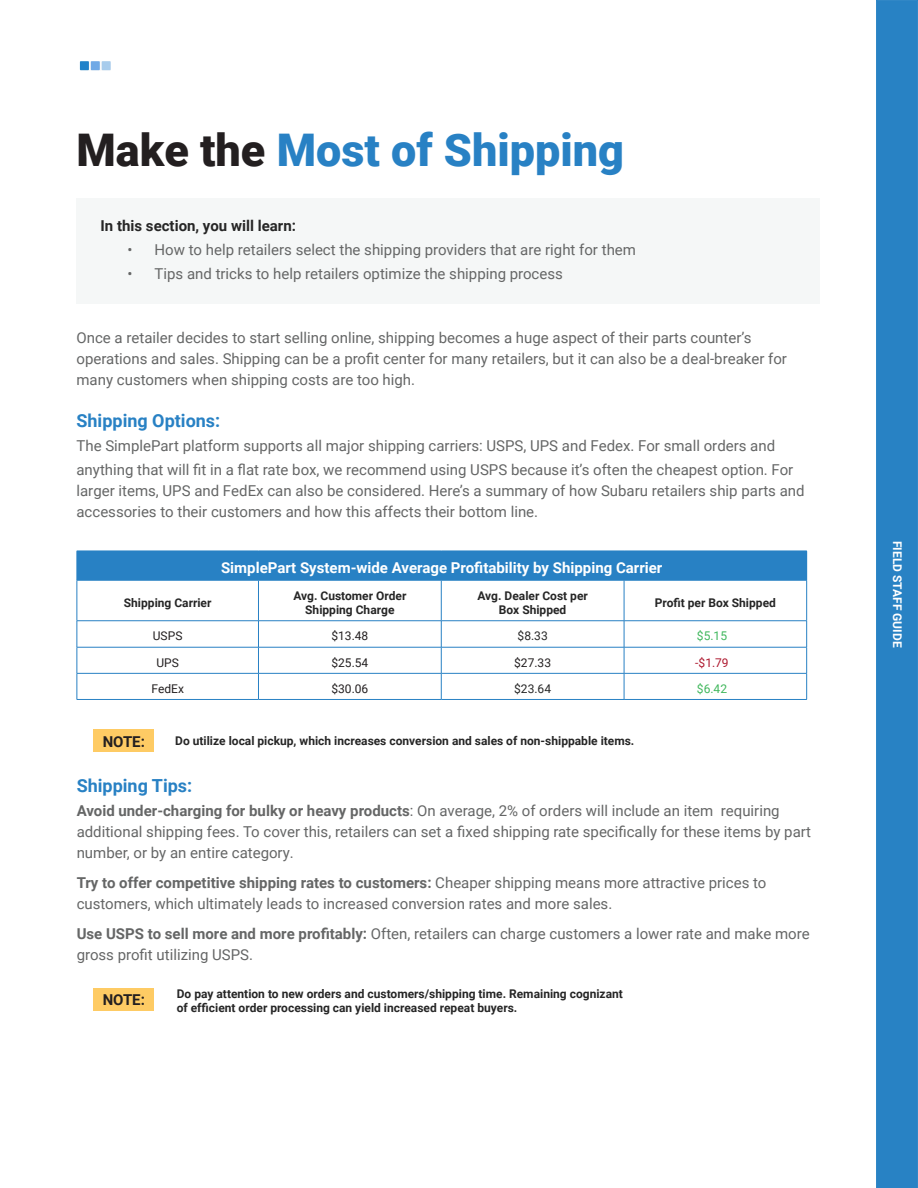
<style>
.page{position:relative;width:918px;height:1188px;background:#fff}
.page>*{position:absolute;margin:0;border:0;box-sizing:border-box;transform-origin:0 0}
.t1{font:900 45px "Roboto";color:#2881c4}
.t2{font:700 18px "Roboto";color:#2881c4}
.t3{font:15px/21px "Roboto";color:#656666}
.t4{font:700 15px "Roboto";color:#fff}
.t5{font:700 15px "Roboto";color:#262626}
.t6{font:700 15px "Roboto";color:#231f20}
.t7{font:700 12px/14.4px "Roboto";color:#262626}
.t8{font:12px "Roboto";color:#231f20}
.t9{font:700 12px "Roboto";color:#fff}
.t10{font:12px "Roboto";color:#262626}
.t11{font:12px "Roboto";color:#ad182e}
.t12{font:12px "Roboto";color:#3fb75d}
.t13{font:12px "Roboto";color:#40b75c}
.s1{color:#231f20}
.s2{font-weight:700}
</style>
<div class="page">
<svg style="left:876px;top:0;width:42px;height:1188px;background:#2982c4"></svg>
<svg style="left:80px;top:61px;width:31px;height:9px"></svg>
<div style="left:76px;top:198px;width:744px;height:106px;background:#f5f7f7"></div>
<div style="left:77px;top:551px;width:730px;height:29px;background:#2881c4"></div>
<svg style="left:78px;top:581px;width:728px;height:92px"></svg>
<hr style="left:77px;top:580px;width:181px;height:1px;background:#2881c4">
<hr style="left:77px;top:580px;width:1px;height:41px;background:#2881c4">
<hr style="left:258px;top:580px;width:183px;height:1px;background:#2881c4">
<hr style="left:258px;top:580px;width:1px;height:41px;background:#2881c4">
<hr style="left:441px;top:580px;width:183px;height:1px;background:#2881c4">
<hr style="left:441px;top:580px;width:1px;height:41px;background:#2881c4">
<hr style="left:624px;top:580px;width:183px;height:1px;background:#2881c4">
<hr style="left:624px;top:580px;width:1px;height:41px;background:#2881c4">
<hr style="left:806px;top:580px;width:1px;height:41px;background:#2881c4">
<hr style="left:77px;top:620px;width:181px;height:1px;background:#2881c4">
<hr style="left:258px;top:620px;width:183px;height:1px;background:#2881c4">
<hr style="left:441px;top:620px;width:183px;height:1px;background:#2881c4">
<hr style="left:624px;top:620px;width:183px;height:1px;background:#2881c4">
<hr style="left:77px;top:647px;width:181px;height:1px;background:#2881c4">
<hr style="left:258px;top:647px;width:183px;height:1px;background:#2881c4">
<hr style="left:441px;top:647px;width:183px;height:1px;background:#2881c4">
<hr style="left:624px;top:647px;width:183px;height:1px;background:#2881c4">
<hr style="left:77px;top:673px;width:181px;height:1px;background:#2881c4">
<svg style="left:77px;top:621px;width:1px;height:78px"></svg>
<hr style="left:258px;top:673px;width:183px;height:1px;background:#2881c4">
<svg style="left:258px;top:621px;width:1px;height:78px"></svg>
<hr style="left:441px;top:673px;width:183px;height:1px;background:#2881c4">
<svg style="left:441px;top:621px;width:1px;height:78px"></svg>
<hr style="left:624px;top:673px;width:183px;height:1px;background:#2881c4">
<svg style="left:624px;top:621px;width:1px;height:78px"></svg>
<svg style="left:806px;top:621px;width:1px;height:78px"></svg>
<hr style="left:77px;top:699px;width:181px;height:1px;background:#2881c4">
<hr style="left:258px;top:699px;width:183px;height:1px;background:#2881c4">
<hr style="left:441px;top:699px;width:183px;height:1px;background:#2881c4">
<hr style="left:624px;top:699px;width:183px;height:1px;background:#2881c4">
<div style="left:94px;top:730px;width:60px;height:22px;background:#fecb64"></div>
<div style="left:94px;top:989px;width:60px;height:22px;background:#fecb64"></div>
<p class="t1" style="left:76px;top:118px;width:549px"><span class="s1">Make the</span> Most of Shipping</p>
<p class="t5" style="left:101px;top:215px;width:197px">In this section, you will learn:</p>
<p class="t3" style="left:128px;top:239px;width:510px">• How to help retailers select the shipping providers that are right for them</p>
<p class="t3" style="left:128px;top:263px;width:437px">• Tips and tricks to help retailers optimize the shipping process</p>
<p class="t3" style="left:76px;top:327px;width:712px">Once a retailer decides to start selling online, shipping becomes a huge aspect of their parts counter’s operations and sales. Shipping can be a profit center for many retailers, but it can also be a deal-breaker for many customers when shipping costs are too high.</p>
<p class="t2" style="left:76px;top:408px;width:145px">Shipping Options:</p>
<p class="t3" style="left:76px;top:434px;width:718px;line-height:24px">The SimplePart platform supports all major shipping carriers: USPS, UPS and Fedex. For small orders and anything that will fit in a flat rate box, we recommend using USPS because it’s often the cheapest option. For</p>
<p class="t3" style="left:76px;top:480px;width:730px">larger items, UPS and FedEx can also be considered. Here’s a summary of how Subaru retailers ship parts and accessories to their customers and how this affects their bottom line.</p>
<p class="t7" style="left:124px;top:595px;width:89px">Shipping Carrier</p>
<p class="t4" style="left:221px;top:558px;width:443px">SimplePart System-wide Average Profitability by Shipping Carrier</p>
<p class="t7" style="left:293px;top:588px;width:115px">Avg. Customer Order</p>
<p class="t7" style="left:305px;top:602px;width:91px">Shipping Charge</p>
<p class="t7" style="left:477px;top:588px;width:112px">Avg. Dealer Cost per</p>
<p class="t7" style="left:499px;top:602px;width:69px">Box Shipped</p>
<p class="t7" style="left:655px;top:595px;width:123px">Profit per Box Shipped</p>
<p class="t8" style="left:153px;top:628px;width:31px">USPS</p>
<p class="t8" style="left:331px;top:628px;width:38px">$13.48</p>
<p class="t10" style="left:518px;top:628px;width:32px">$8.33</p>
<p class="t12" style="left:697px;top:628px;width:32px">$5.15</p>
<p class="t8" style="left:156px;top:654px;width:24px">UPS</p>
<p class="t8" style="left:331px;top:654px;width:38px">$25.54</p>
<p class="t8" style="left:514px;top:654px;width:38px">$27.33</p>
<p class="t11" style="left:695px;top:654px;width:35px">-$1.79</p>
<p class="t8" style="left:151px;top:680px;width:34px">FedEx</p>
<p class="t8" style="left:331px;top:680px;width:38px">$30.06</p>
<p class="t10" style="left:514px;top:680px;width:38px">$23.64</p>
<p class="t13" style="left:697px;top:680px;width:32px">$6.42</p>
<p class="t6" style="left:103px;top:731px;width:44px">NOTE:</p>
<p class="t6" style="left:112px;top:731px;width:29px">TIP:</p>
<p class="t7" style="left:175px;top:733px;width:461px">Do utilize local pickup, which increases conversion and sales of non-shippable items.</p>
<p class="t2" style="left:77px;top:773px;width:117px">Shipping Tips:</p>
<p class="t3" style="left:77px;top:799px;width:736px"><span class="s2">Avoid under-charging for bulky or heavy products</span>: On average, 2% of orders will include an item requiring additional shipping fees. To cover this, retailers can set a fixed shipping rate specifically for these items by part number, or by an entire category.</p>
<p class="t3" style="left:77px;top:871px;width:691px"><span class="s2">Try to offer competitive shipping rates to customers:</span> Cheaper shipping means more attractive prices to customers, which ultimately leads to increased conversion rates and more sales.</p>
<p class="t3" style="left:77px;top:922px;width:735px"><span class="s2">Use USPS to sell more and more profitably:</span> Often, retailers can charge customers a lower rate and make more gross profit utilizing USPS.</p>
<p class="t6" style="left:103px;top:989px;width:44px">NOTE:</p>
<p class="t6" style="left:112px;top:989px;width:29px">TIP:</p>
<p class="t7" style="left:177px;top:986px;width:448px">Do pay attention to new orders and customers/shipping time. Remaining cognizant of efficient order processing can yield increased repeat buyers.</p>
<p class="t9" style="left:906px;top:541px;width:108px;rotate:90deg">FIELD STAFF GUIDE</p>
</div>
